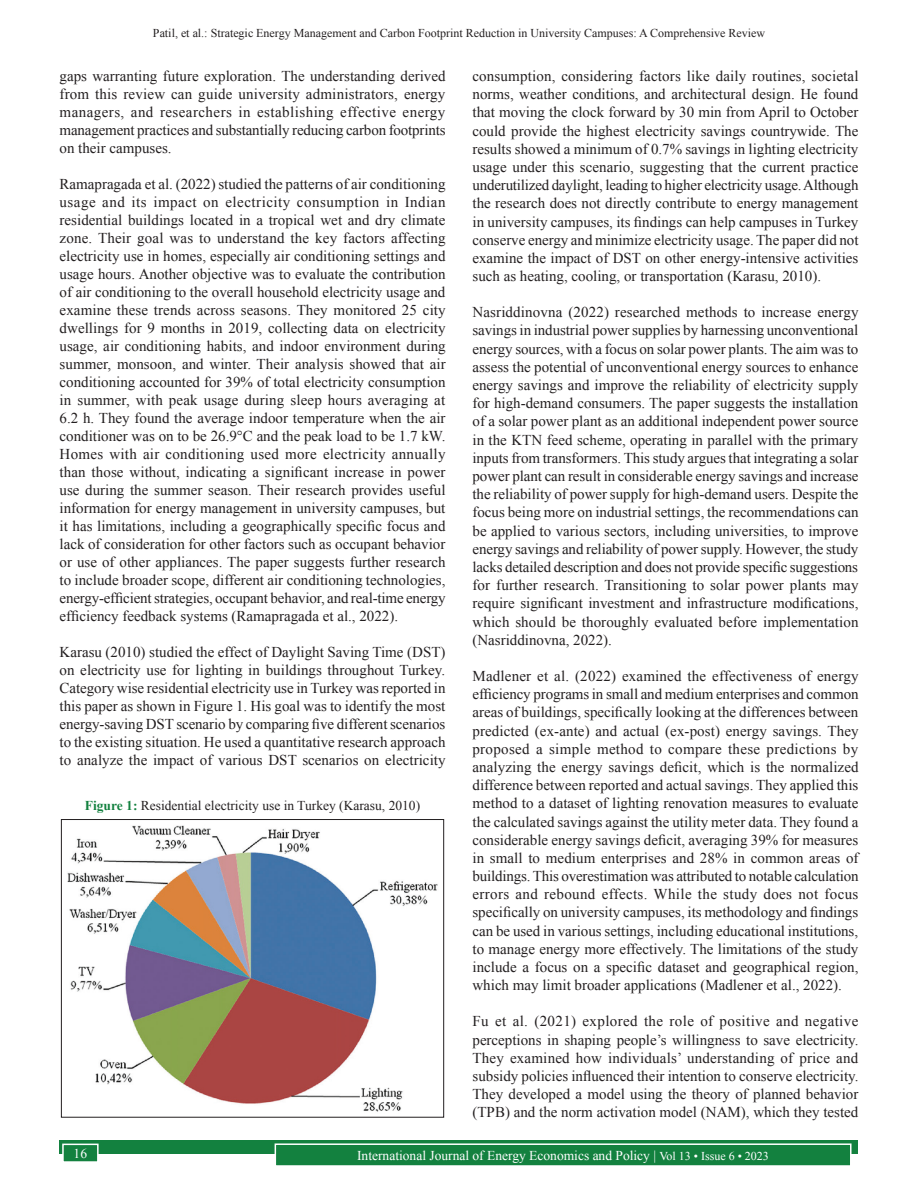
<style>
.page{position:relative;width:918px;height:1188px;background:#fff}
.page>*{position:absolute;margin:0;border:0;box-sizing:border-box;transform-origin:0 0}
.TX{font:15px/18.1px "Times New Roman";color:#231f20;text-align:justify}
.Folio{font:13.5px "Times New Roman";color:#fff}
.FGC{font:13.5px "Times New Roman";color:#231f20}
.t1{font:12px "Times New Roman";color:#231f20}
.s1{font-weight:700;color:#13813f}
.s2{font-size:12px}
</style>
<div class="page">
<div style="left:60px;top:1140px;width:798px;height:13px;background:#13813f"></div>
<div style="left:275px;top:1144px;width:576px;height:22px;background:#13813f"></div>
<div style="left:275px;top:1143px;width:577px;height:24px;border:2px solid #fff"></div>
<div style="left:63px;top:1144px;width:35px;height:18px;background:#13813f"></div>
<div style="left:62px;top:1144px;width:37px;height:19px;border:2px solid #fff"></div>
<img style="left:67px;top:825px;width:371px;height:287px">
<div style="left:61px;top:819px;width:383px;height:298px;border:1px solid #231f20"></div>
<p class="t1" style="left:153px;top:25px;width:614px">Patil, et al.: Strategic Energy Management and Carbon Footprint Reduction in University Campuses: A Comprehensive Review</p>
<p class="TX" style="left:60px;top:66px;width:388px">gaps warranting future exploration. The understanding derived from this review can guide university administrators, energy managers, and researchers in establishing effective energy management practices and substantially reducing carbon footprints on their campuses.</p>
<p class="TX" style="left:60px;top:174px;width:388px">Ramapragada et al. (2022) studied the patterns of air conditioning usage and its impact on electricity consumption in Indian residential buildings located in a tropical wet and dry climate zone. Their goal was to understand the key factors affecting electricity use in homes, especially air conditioning settings and usage hours. Another objective was to evaluate the contribution of air conditioning to the overall household electricity usage and examine these trends across seasons. They monitored 25 city dwellings for 9 months in 2019, collecting data on electricity usage, air conditioning habits, and indoor environment during summer, monsoon, and winter. Their analysis showed that air conditioning accounted for 39% of total electricity consumption in summer, with peak usage during sleep hours averaging at 6.2 h. They found the average indoor temperature when the air conditioner was on to be 26.9°C and the peak load to be 1.7 kW.<br>Homes with air conditioning used more electricity annually than those without, indicating a significant increase in power use during the summer season. Their research provides useful information for energy management in university campuses, but it has limitations, including a geographically specific focus and lack of consideration for other factors such as occupant behavior or use of other appliances. The paper suggests further research to include broader scope, different air conditioning technologies, energy-efficient strategies, occupant behavior, and real-time energy efficiency feedback systems (Ramapragada et al., 2022).</p>
<p class="TX" style="left:60px;top:642px;width:388px">Karasu (2010) studied the effect of Daylight Saving Time (DST) on electricity use for lighting in buildings throughout Turkey.<br>Category wise residential electricity use in Turkey was reported in this paper as shown in Figure 1. His goal was to identify the most energy-saving DST scenario by comparing five different scenarios to the existing situation. He used a quantitative research approach to analyze the impact of various DST scenarios on electricity</p>
<p class="FGC" style="left:85px;top:796px;width:337px"><span class="s1">Figure 1:</span> Residential electricity use in Turkey (Karasu, 2010)</p>
<p class="TX" style="left:472px;top:66px;width:388px">consumption, considering factors like daily routines, societal norms, weather conditions, and architectural design. He found that moving the clock forward by 30 min from April to October could provide the highest electricity savings countrywide. The results showed a minimum of 0.7% savings in lighting electricity usage under this scenario, suggesting that the current practice underutilized daylight, leading to higher electricity usage. Although the research does not directly contribute to energy management in university campuses, its findings can help campuses in Turkey conserve energy and minimize electricity usage. The paper did not examine the impact of DST on other energy-intensive activities such as heating, cooling, or transportation (Karasu, 2010).</p>
<p class="TX" style="left:472px;top:303px;width:388px">Nasriddinovna (2022) researched methods to increase energy savings in industrial power supplies by harnessing unconventional energy sources, with a focus on solar power plants. The aim was to assess the potential of unconventional energy sources to enhance energy savings and improve the reliability of electricity supply for high-demand consumers. The paper suggests the installation of a solar power plant as an additional independent power source in the KTN feed scheme, operating in parallel with the primary inputs from transformers. This study argues that integrating a solar power plant can result in considerable energy savings and increase the reliability of power supply for high-demand users. Despite the focus being more on industrial settings, the recommendations can be applied to various sectors, including universities, to improve energy savings and reliability of power supply. However, the study lacks detailed description and does not provide specific suggestions for further research. Transitioning to solar power plants may require significant investment and infrastructure modifications, which should be thoroughly evaluated before implementation (Nasriddinovna, 2022).</p>
<p class="TX" style="left:472px;top:666px;width:388px">Madlener et al. (2022) examined the effectiveness of energy efficiency programs in small and medium enterprises and common areas of buildings, specifically looking at the differences between predicted (ex-ante) and actual (ex-post) energy savings. They proposed a simple method to compare these predictions by analyzing the energy savings deficit, which is the normalized difference between reported and actual savings. They applied this method to a dataset of lighting renovation measures to evaluate the calculated savings against the utility meter data. They found a considerable energy savings deficit, averaging 39% for measures in small to medium enterprises and 28% in common areas of buildings. This overestimation was attributed to notable calculation errors and rebound effects. While the study does not focus specifically on university campuses, its methodology and findings can be used in various settings, including educational institutions, to manage energy more effectively. The limitations of the study include a focus on a specific dataset and geographical region, which may limit broader applications (Madlener et al., 2022).</p>
<p class="TX" style="left:472px;top:1012px;width:387px">Fu et al. (2021) explored the role of positive and negative perceptions in shaping people’s willingness to save electricity.<br>They examined how individuals’ understanding of price and subsidy policies influenced their intention to conserve electricity.<br>They developed a model using the theory of planned behavior (TPB) and the norm activation model (NAM), which they tested</p>
<p class="Folio" style="left:74px;top:1144px;width:15px">16</p>
<p class="Folio" style="left:357px;top:1146px;width:413px">International Journal of Energy Economics and Policy | <span class="s2">Vol 13 • Issue 6 • 2023</span></p>
</div>
